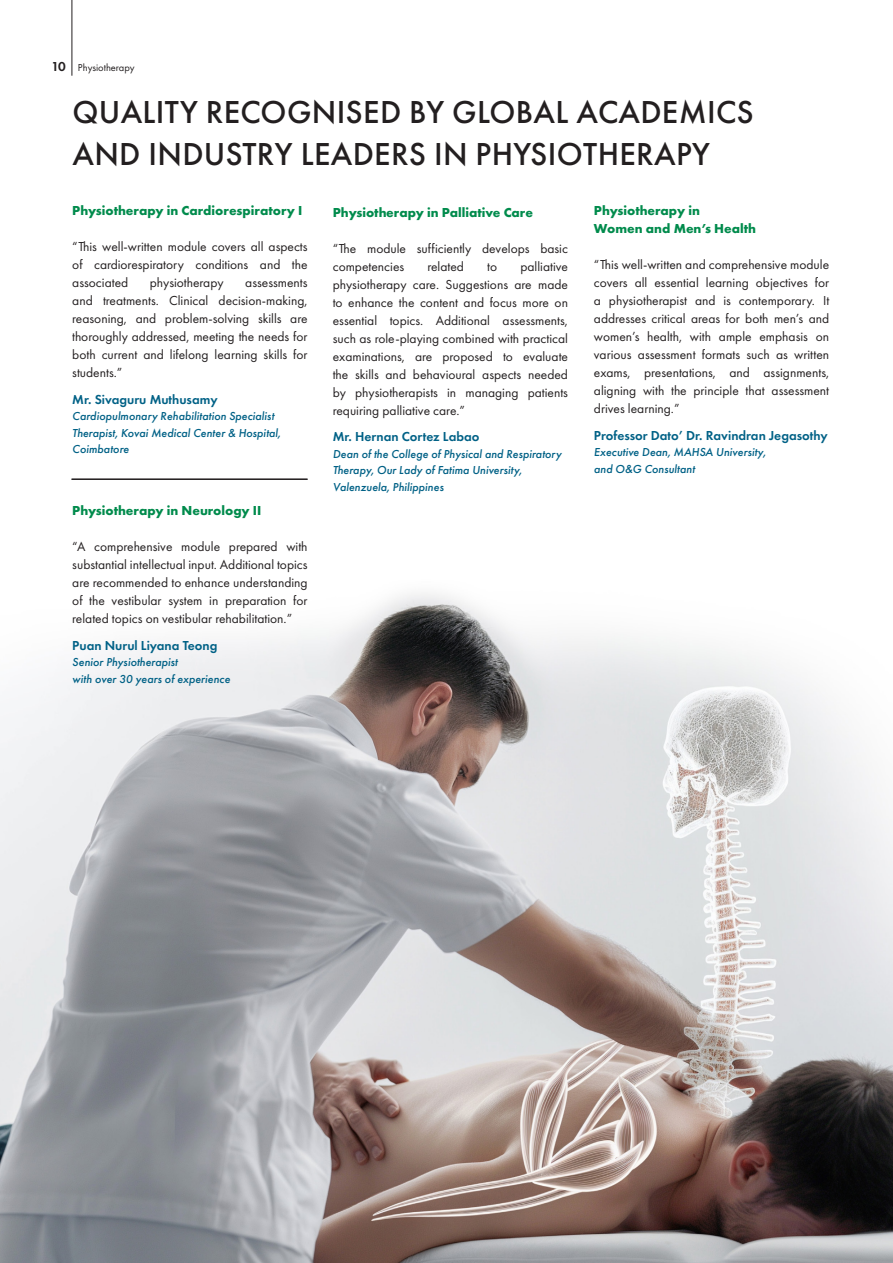
<style>
.page{position:relative;width:893px;height:1263px;background:#fff}
.page>*{position:absolute;margin:0;border:0;box-sizing:border-box;transform-origin:0 0}
.t1{font:500 33px/42px "Futura PT";letter-spacing:.01em;color:#231f20}
.t2{font:13.5px/18px "Futura PT";color:#231f20;text-align:justify}
.t3{font:700 13.5px "Futura PT";color:#008b4c}
.t4{font:600 13.5px "Futura PT";color:#006186}
.t5{font:italic 500 12px/16.5px "Futura PT";color:#006186}
.t6{font:10.5px "Futura PT";color:#231f20}
.s1{font-weight:600;font-size:13.5px}
</style>
<div class="page">
<hr style="left:72px;top:0;width:1px;height:76px;background:#231f20">
<img style="left:0;top:478px;width:893px;height:785px">
<hr style="left:72px;top:479px;width:236px;height:1px;background:#231f20">
<p class="t6" style="left:51px;top:61px;width:85px"><span class="s1">10</span> Physiotherapy</p>
<p class="t1" style="left:72px;top:91px;width:683px">QUALITY RECOGNISED BY GLOBAL ACADEMICS<br>AND INDUSTRY LEADERS IN PHYSIOTHERAPY</p>
<p class="t3" style="left:72px;top:202px;width:232px">Physiotherapy in Cardiorespiratory I</p>
<p class="t2" style="left:72px;top:238px;width:237px">“This well-written module covers all aspects of cardiorespiratory conditions and the associated</p>
<p class="t3" style="left:594px;top:202px;width:108px">Physiotherapy in</p>
<p class="t3" style="left:594px;top:220px;width:164px">Women and Men’s Health</p>
<p class="t2" style="left:594px;top:256px;width:237px">“This well-written and comprehensive module covers all essential learning objectives for a physiotherapist and is contemporary. It addresses critical areas for both men’s and women’s health, with ample emphasis on various assessment formats such as written exams, presentations, and assignments, aligning with the principle that assessment drives learning.”</p>
<p class="t4" style="left:594px;top:427px;width:235px">Professor Dato’ Dr. Ravindran Jegasothy</p>
<p class="t5" style="left:594px;top:444px;width:173px">Executive Dean, MAHSA University, and O&amp;G Consultant</p>
<p class="t3" style="left:333px;top:204px;width:202px">Physiotherapy in Palliative Care</p>
<p class="t2" style="left:333px;top:239px;width:237px">“The module sufficiently develops basic competencies</p>
<p class="t2" style="left:333px;top:257px;width:237px;text-indent:188px">palliative physiotherapy care. Suggestions are made to enhance the content and focus more on essential topics. Additional assessments, such as role-playing combined with practical examinations, are proposed to evaluate the skills and behavioural aspects needed by physiotherapists in managing patients requiring palliative care.”</p>
<p class="t4" style="left:333px;top:428px;width:148px">Mr. Hernan Cortez Labao</p>
<p class="t5" style="left:333px;top:446px;width:230px">Dean of the College of Physical and Respiratory<br>Therapy, Our Lady of Fatima University,<br>Valenzuela, Philippines</p>
<p class="t2" style="left:427px;top:257px;width:38px">related</p>
<p class="t2" style="left:487px;top:257px;width:11px">to</p>
<p class="t2" style="left:150px;top:274px;width:75px">physiotherapy</p>
<p class="t2" style="left:72px;top:274px;width:237px;text-indent:173px">assessments and treatments. Clinical decision-making, reasoning, and problem-solving skills are thoroughly addressed, meeting the needs for both current and lifelong learning skills for students.”</p>
<p class="t4" style="left:72px;top:391px;width:147px">Mr. Sivaguru Muthusamy</p>
<p class="t5" style="left:72px;top:408px;width:210px">Cardiopulmonary Rehabilitation Specialist<br>Therapist, Kovai Medical Center &amp; Hospital,<br>Coimbatore</p>
<p class="t3" style="left:72px;top:502px;width:191px">Physiotherapy in Neurology II</p>
<p class="t2" style="left:72px;top:538px;width:237px">“A comprehensive module prepared with substantial intellectual input. Additional topics are recommended to enhance understanding of the vestibular system in preparation for related topics on vestibular rehabilitation.”</p>
<p class="t4" style="left:72px;top:637px;width:147px">Puan Nurul Liyana Teong</p>
<p class="t5" style="left:72px;top:654px;width:159px">Senior Physiotherapist<br>with over 30 years of experience</p>
</div>
